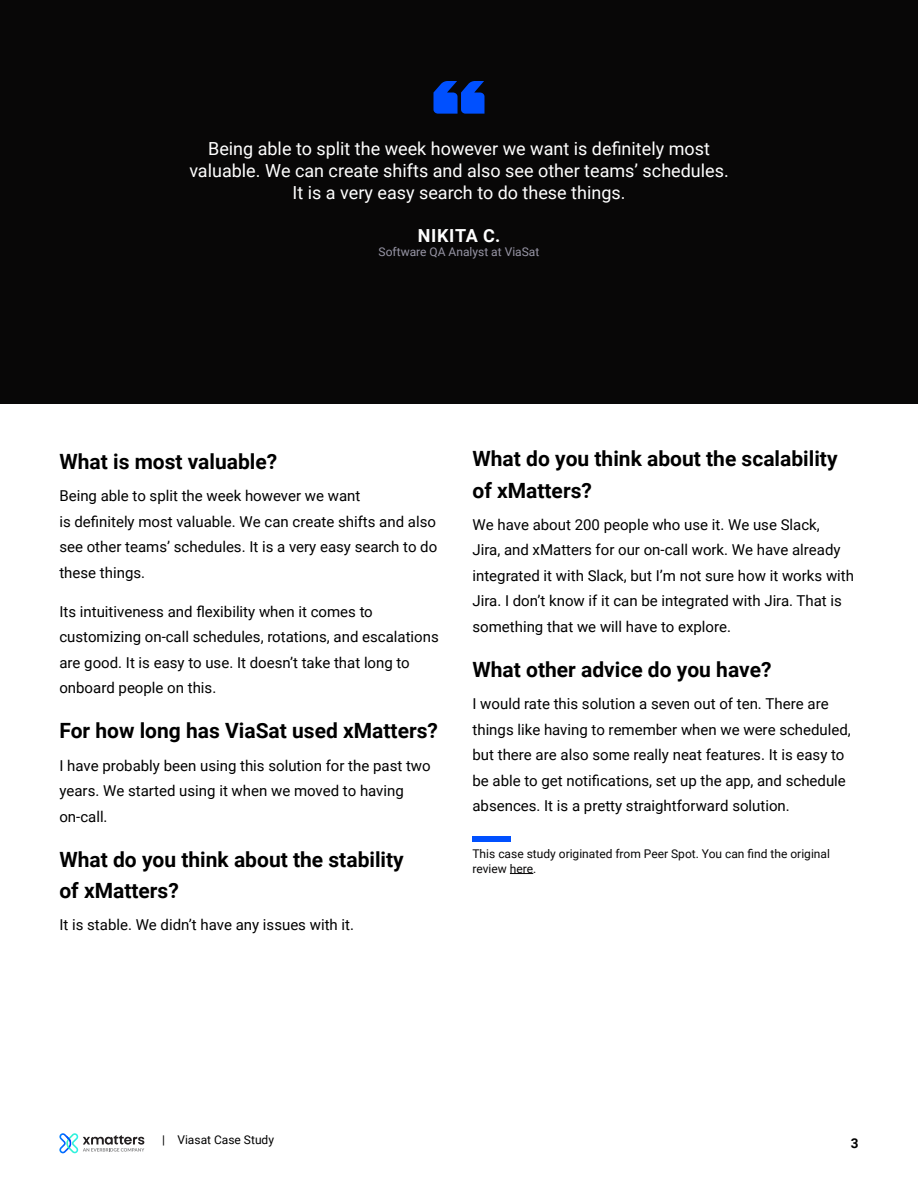
<style>
.page{position:relative;width:918px;height:1188px;background:#fff}
.page>*{position:absolute;margin:0;border:0;box-sizing:border-box;transform-origin:0 0}
.xmat_cs-paragraph_he{font:700 21px/31.5px "Roboto";color:#000}
.xmat_cs-pull_quote-w{font:18px/21.6px "Roboto";color:#fff;text-align:center}
.xmat_cs-pull_quote_w{font:700 18px "Roboto";letter-spacing:.035em;color:#fff}
.xmat_cs-body_text{font:15px/25.5px "Roboto";color:#000}
.t1{font:700 13.5px "Roboto";color:#000}
.xmat_cs-body_text-2{font:12px/14.4px "Roboto";color:#080707}
.xmat_cs-pull_quote_w-2{font:12px "Roboto";color:#9795a5}
.t2{font:12px "Roboto";color:#000}
</style>
<div class="page">
<div style="left:0;top:0;width:918px;height:404px;background:#080707"></div>
<svg style="left:59px;top:1133px;width:85px;height:20px"></svg>
<svg style="left:433px;top:81px;width:52px;height:33px"></svg>
<div style="left:472px;top:836px;width:39px;height:5px;background:#0050ff"></div>
<svg style="left:510px;top:873px;width:23px;height:1px"></svg>
<p class="xmat_cs-pull_quote-w" style="left:189px;top:138px;width:541px">Being able to split the week however we want is definitely most valuable. We can create shifts and also see other teams’ schedules.<br>It is a very easy search to do these things.</p>
<p class="xmat_cs-pull_quote_w" style="left:418px;top:223px;width:84px">NIKITA C.</p>
<p class="xmat_cs-pull_quote_w-2" style="left:379px;top:244px;width:162px">Software QA Analyst at ViaSat</p>
<p class="xmat_cs-paragraph_he" style="left:59px;top:445px;width:219px">What is most valuable?</p>
<p class="xmat_cs-body_text" style="left:59px;top:483px;width:379px">Being able to split the week however we want<br>is definitely most valuable. We can create shifts and also see other teams’ schedules. It is a very easy search to do these things.</p>
<p class="xmat_cs-body_text" style="left:59px;top:598px;width:381px">Its intuitiveness and flexibility when it comes to customizing on-call schedules, rotations, and escalations are good. It is easy to use. It doesn’t take that long to onboard people on this.</p>
<p class="xmat_cs-paragraph_he" style="left:59px;top:714px;width:380px">For how long has ViaSat used xMatters?</p>
<p class="xmat_cs-body_text" style="left:59px;top:752px;width:373px">I have probably been using this solution for the past two years. We started using it when we moved to having on-call.</p>
<p class="xmat_cs-paragraph_he" style="left:59px;top:843px;width:346px">What do you think about the stability of xMatters?</p>
<p class="xmat_cs-body_text" style="left:59px;top:912px;width:296px">It is stable. We didn’t have any issues with it.</p>
<p class="xmat_cs-paragraph_he" style="left:472px;top:442px;width:367px">What do you think about the scalability of xMatters?</p>
<p class="xmat_cs-body_text" style="left:472px;top:511px;width:383px">We have about 200 people who use it. We use Slack,<br>Jira, and xMatters for our on-call work. We have already integrated it with Slack, but I’m not sure how it works with Jira. I don’t know if it can be integrated with Jira. That is something that we will have to explore.</p>
<p class="xmat_cs-paragraph_he" style="left:472px;top:653px;width:301px">What other advice do you have?</p>
<p class="xmat_cs-body_text" style="left:472px;top:690px;width:380px">I would rate this solution a seven out of ten. There are things like having to remember when we were scheduled, but there are also some really neat features. It is easy to be able to get notifications, set up the app, and schedule absences. It is a pretty straightforward solution.</p>
<p class="xmat_cs-body_text-2" style="left:472px;top:846px;width:359px">This case study originated from Peer Spot. You can find the original review here.</p>
<p class="t2" style="left:162px;top:1132px;width:113px">| Viasat Case Study</p>
<p class="t1" style="left:851px;top:1134px;width:9px">3</p>
</div>
